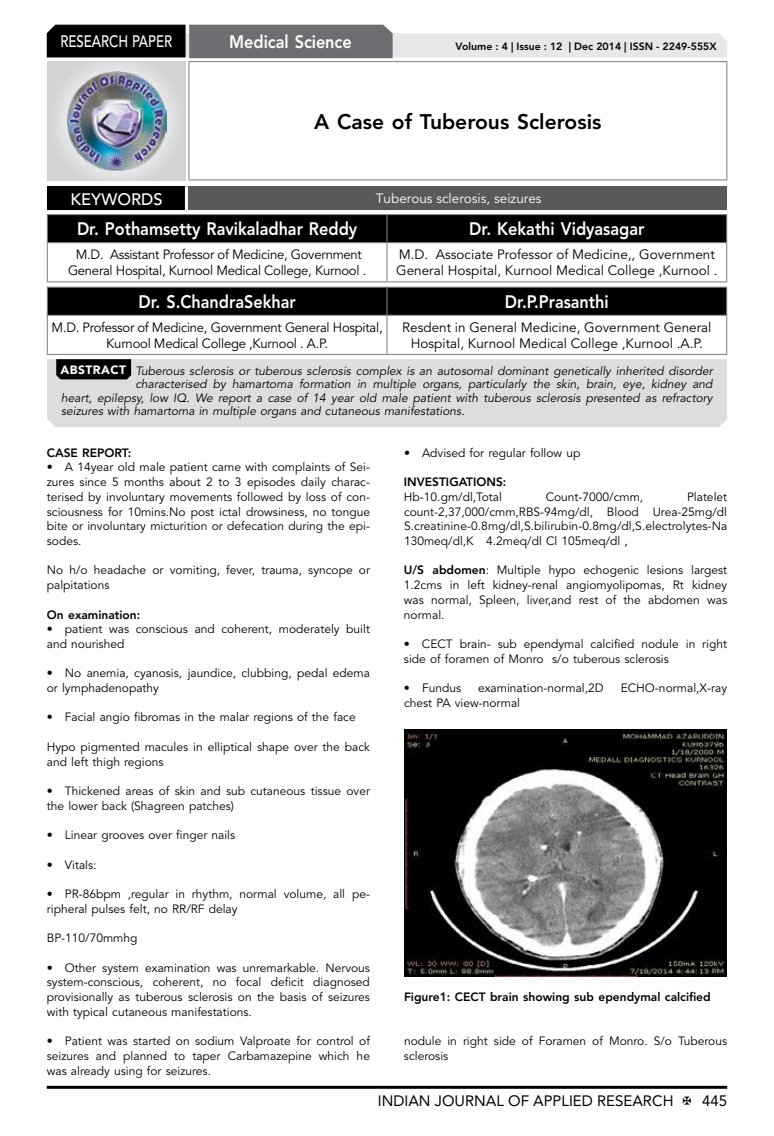
<style>
.page{position:relative;width:774px;height:1136px;background:#fff}
.page>*{position:absolute;margin:0;border:0;box-sizing:border-box;transform-origin:0 0}
.t1{font:800 21px "Avenir LT Std";color:#000}
.t2{font:800 18px "Avenir LT Std";color:#fff;scale:.9 1}
.t3{font:500 16.5px "Avenir LT Std";color:#fff;scale:.8 1}
.t4{font:500 16.5px "Avenir LT Std";color:#fff}
.t5{font:15px "Avenir LT Std";color:#000}
.t6{font:13.5px/16.2px "Avenir LT Std";color:#000}
.t7{font:13.5px "Avenir LT Std";color:#fff}
.t8{font:13.35px/16.2px "Avenir LT Std";letter-spacing:-.02em;color:#000;text-align:center}
.t9{font:12px/14.7px "Avenir LT Std";color:#000}
.t10{font:italic 12px "Avenir LT Std";color:#000}
.t11{font:800 12px "Avenir LT Std";color:#000}
.t12{font:800 10.5px "Avenir LT Std";color:#000}
.s1{font-weight:900;font-style:normal;color:#fff}
.s2{font-weight:800}
</style>
<div class="page">
<hr style="left:47px;top:1085px;width:680px;height:3px;background:#000">
<div style="left:48px;top:62px;width:137px;height:118px;background:linear-gradient(to right,#d9dadb,#d9dadb)"></div>
<img style="left:68px;top:71px;width:99px;height:100px">
<svg style="left:47px;top:25px;width:680px;height:33px;background:#979899"></svg>
<hr style="left:188px;top:61px;width:539px;height:1px;background:#808285">
<hr style="left:188px;top:62px;width:1px;height:117px;background:#808285">
<hr style="left:726px;top:62px;width:1px;height:117px;background:#808285">
<hr style="left:188px;top:179px;width:539px;height:1px;background:#808285">
<svg style="left:47px;top:214px;width:680px;height:28px;background:#060606"></svg>
<hr style="left:47px;top:242px;width:340px;height:1px;background:#808285">
<hr style="left:47px;top:243px;width:1px;height:38px;background:#808285">
<hr style="left:387px;top:242px;width:340px;height:1px;background:#808285">
<hr style="left:386px;top:243px;width:1px;height:38px;background:#808285">
<hr style="left:726px;top:243px;width:1px;height:38px;background:#808285">
<hr style="left:47px;top:281px;width:340px;height:1px;background:#808285">
<hr style="left:387px;top:281px;width:340px;height:1px;background:#808285">
<hr style="left:47px;top:286px;width:340px;height:2px;background:#808285">
<hr style="left:387px;top:286px;width:340px;height:2px;background:#808285">
<svg style="left:47px;top:287px;width:680px;height:28px;background:#060606"></svg>
<hr style="left:47px;top:315px;width:340px;height:1px;background:#808285">
<hr style="left:47px;top:316px;width:1px;height:38px;background:#808285">
<hr style="left:387px;top:315px;width:340px;height:1px;background:#808285">
<hr style="left:386px;top:316px;width:1px;height:38px;background:#808285">
<hr style="left:726px;top:316px;width:1px;height:38px;background:#808285">
<hr style="left:47px;top:354px;width:340px;height:1px;background:#808285">
<hr style="left:387px;top:354px;width:340px;height:1px;background:#808285">
<div style="left:47px;top:359px;width:680px;height:68px;background:#dcddde"></div>
<svg style="left:56px;top:359px;width:75px;height:20px"></svg>
<div style="left:47px;top:186px;width:139px;height:25px;background:#000"></div>
<div style="left:186px;top:186px;width:541px;height:25px;background:#58595b"></div>
<hr style="left:185px;top:186px;width:3px;height:24px;background:#fff">
<hr style="left:47px;top:210px;width:139px;height:3px;background:#fff">
<hr style="left:186px;top:210px;width:541px;height:3px;background:#fff">
<img style="left:404px;top:729px;width:322px;height:247px">
<h3 class="t3" style="left:60px;top:32px;width:139px">RESEARCH PAPER</h3>
<h2 class="t2" style="left:229px;top:31px;width:138px">Medical Science</h2>
<p class="t12" style="left:456px;top:41px;width:262px">Volume : 4 | Issue : 12 | Dec 2014 | ISSN - 2249-555X</p>
<h1 class="t1" style="left:314px;top:109px;width:289px">A Case of Tuberous Sclerosis</h1>
<h3 class="t4" style="left:70px;top:190px;width:94px">KEYWORDS</h3>
<p class="t7" style="left:376px;top:190px;width:167px">Tuberous sclerosis, seizures</p>
<h2 class="t2" style="left:77px;top:218px;width:313px">Dr. Pothamsetty Ravikaladhar Reddy</h2>
<h2 class="t2" style="left:469px;top:218px;width:196px">Dr. Kekathi Vidyasagar</h2>
<p class="t8" style="left:68px;top:247px;width:300px">M.D. Assistant Professor of Medicine, Government<br>General Hospital, Kurnool Medical College, Kurnool .</p>
<p class="t6" style="left:396px;top:247px;width:323px">M.D. Associate Professor of Medicine,, Government<br>General Hospital, Kurnool Medical College ,Kurnool .</p>
<h2 class="t2" style="left:139px;top:291px;width:176px">Dr. S.ChandraSekhar</h2>
<h2 class="t2" style="left:505px;top:291px;width:117px">Dr.P.Prasanthi</h2>
<p class="t8" style="left:52px;top:319px;width:332px">M.D. Professor of Medicine, Government General Hospital,<br>Kurnool Medical College ,Kurnool . A.P.</p>
<p class="t6" style="left:402px;top:319px;width:311px;text-align:center">Resdent in General Medicine, Government General<br>Hospital, Kurnool Medical College ,Kurnool .A.P.</p>
<p class="t10" style="left:61px;top:363px;width:654px"><span class="s1">ABSTRACT</span> Tuberous sclerosis or tuberous sclerosis complex is an autosomal dominant genetically inherited disorder</p>
<p class="t10" style="left:135px;top:377px;width:579px">characterised by hamartoma formation in multiple organs, particularly the skin, brain, eye, kidney and</p>
<p class="t10" style="left:61px;top:390px;width:653px">heart, epilepsy, low IQ. We report a case of 14 year old male patient with tuberous sclerosis presented as refractory</p>
<p class="t10" style="left:61px;top:404px;width:405px">seizures with hamartoma in multiple organs and cutaneous manifestations.</p>
<p class="t11" style="left:47px;top:445px;width:86px">CASE REPORT:</p>
<p class="t9" style="left:47px;top:460px;width:325px;text-align:justify">• A 14year old male patient came with complaints of Sei&shy;zures since 5 months about 2 to 3 episodes daily charac&shy;terised by involuntary movements followed by loss of con&shy;sciousness for 10mins.No post ictal drowsiness, no tongue bite or involuntary micturition or defecation during the epi&shy;sodes.</p>
<p class="t9" style="left:47px;top:563px;width:325px">No h/o headache or vomiting, fever, trauma, syncope or palpitations</p>
<p class="t11" style="left:47px;top:607px;width:95px">On examination:</p>
<p class="t9" style="left:47px;top:622px;width:325px">• patient was conscious and coherent, moderately built and nourished</p>
<p class="t9" style="left:47px;top:666px;width:325px">• No anemia, cyanosis, jaundice, clubbing, pedal edema or lymphadenopathy</p>
<p class="t9" style="left:47px;top:710px;width:310px">• Facial angio fibromas in the malar regions of the face</p>
<p class="t9" style="left:47px;top:739px;width:325px">Hypo pigmented macules in elliptical shape over the back and left thigh regions</p>
<p class="t9" style="left:47px;top:783px;width:325px">• Thickened areas of skin and sub cutaneous tissue over the lower back (Shagreen patches)</p>
<p class="t9" style="left:47px;top:827px;width:190px">• Linear grooves over finger nails</p>
<p class="t9" style="left:47px;top:857px;width:51px">• Vitals:</p>
<p class="t9" style="left:47px;top:886px;width:325px">• PR-86bpm ,regular in rhythm, normal volume, all pe&shy;ripheral pulses felt, no RR/RF delay</p>
<p class="t9" style="left:47px;top:930px;width:92px">BP-110/70mmhg</p>
<p class="t9" style="left:47px;top:960px;width:325px;text-align:justify">• Other system examination was unremarkable. Nervous system-conscious, coherent, no focal deficit diagnosed provisionally as tuberous sclerosis on the basis of seizures with typical cutaneous manifestations.</p>
<p class="t9" style="left:47px;top:1033px;width:325px;text-align:justify">• Patient was started on sodium Valproate for control of seizures and planned to taper Carbamazepine which he was already using for seizures.</p>
<p class="t9" style="left:404px;top:445px;width:178px">• Advised for regular follow up</p>
<p class="t11" style="left:404px;top:475px;width:104px">INVESTIGATIONS:</p>
<p class="t9" style="left:404px;top:489px;width:99px">Hb-10.gm/dl,Total</p>
<p class="t9" style="left:546px;top:489px;width:99px">Count-7000/cmm,</p>
<p class="t9" style="left:404px;top:489px;width:325px;text-align:justify;text-indent:283px">Platelet count-2,37,000/cmm,RBS-94mg/dl, Blood Urea-25mg/dl S.creatinine-0.8mg/dl,S.bilirubin-0.8mg/dl,S.electrolytes-Na 130meq/dl,K 4.2meq/dl Cl 105meq/dl ,</p>
<p class="t9" style="left:404px;top:563px;width:325px;text-align:justify"><span class="s2">U/S abdomen</span>: Multiple hypo echogenic lesions largest 1.2cms in left kidney-renal angiomyolipomas, Rt kidney was normal, Spleen, liver,and rest of the abdomen was normal.</p>
<p class="t9" style="left:404px;top:636px;width:325px">• CECT brain- sub ependymal calcified nodule in right side of foramen of Monro s/o tuberous sclerosis</p>
<p class="t9" style="left:404px;top:680px;width:59px">• Fundus</p>
<p class="t9" style="left:478px;top:680px;width:127px">examination-normal,2D</p>
<p class="t9" style="left:621px;top:680px;width:108px">ECHO-normal,X-ray</p>
<p class="t9" style="left:404px;top:695px;width:118px">chest PA view-normal</p>
<p class="t11" style="left:404px;top:989px;width:308px">Figure1: CECT brain showing sub ependymal calcified</p>
<p class="t9" style="left:404px;top:1033px;width:325px">nodule in right side of Foramen of Monro. S/o Tuberous sclerosis</p>
<p class="t5" style="left:378px;top:1091px;width:297px">INDIAN JOURNAL OF APPLIED RESEARCH</p>
<p class="t5" style="left:702px;top:1091px;width:27px">445</p>
</div>
